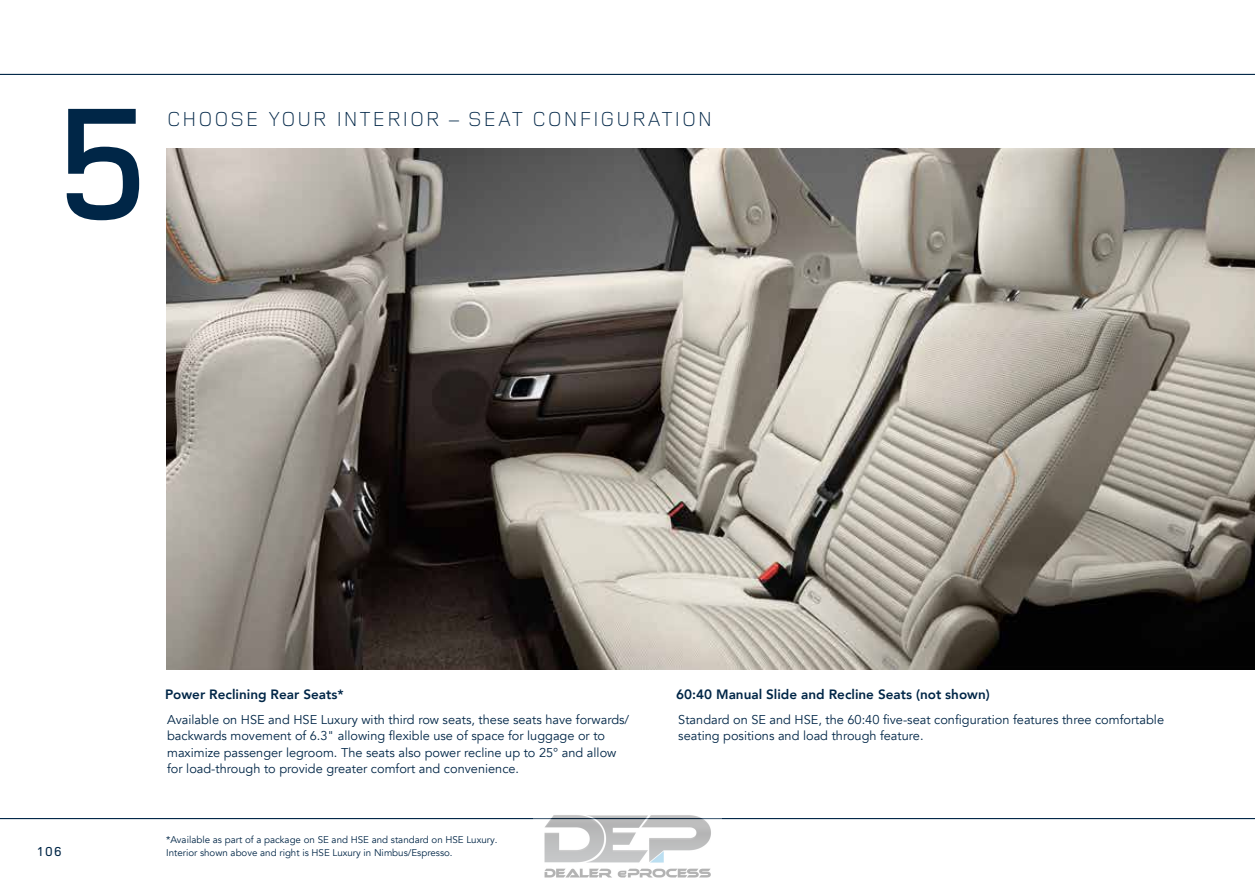
<style>
.page{position:relative;width:1255px;height:893px;background:#fff}
.page>*{position:absolute;margin:0;border:0;box-sizing:border-box;transform-origin:0 0}
.t1{font:600 165px "Land Rover Wide";color:#002647}
.t2{font:300 21px "Land Rover Wide";color:#002647}
.t3{font:800 13.5px "Avenir LT Com";color:#002647}
.t4{font:500 13.5px "Land Rover Wide";color:#002647}
.t5{font:12.75px/16.5px "Avenir LT Com";color:#002647}
.t6{font:9.75px/12.6px "Avenir LT Com";color:#002647}
</style>
<div class="page">
<hr style="left:0;top:74px;width:1254px;height:1px;background:#002647">
<hr style="left:0;top:818px;width:1254px;height:1px;background:#002647">
<img style="left:166px;top:149px;width:1088px;height:521px">
<img style="left:533px;top:815px;width:188px;height:63px">
<h1 class="t1" style="left:47px;top:50px;width:112px">5</h1>
<h2 class="t2" style="left:166px;top:105px;width:548px">CHOOSE YOUR INTERIOR – SEAT CONFIGURATION</h2>
<p class="t4" style="left:37px;top:842px;width:27px">106</p>
<p class="t3" style="left:165px;top:686px;width:180px">Power Reclining Rear Seats*</p>
<p class="t5" style="left:167px;top:711px;width:463px">Available on HSE and HSE Luxury with third row seats, these seats have forwards/ backwards movement of 6.3" allowing flexible use of space for luggage or to maximize passenger legroom. The seats also power recline up to 25° and allow for load-through to provide greater comfort and convenience.</p>
<p class="t6" style="left:166px;top:834px;width:333px">*Available as part of a package on SE and HSE and standard on HSE Luxury.<br>Interior shown above and right is HSE Luxury in Nimbus/Espresso.</p>
<p class="t3" style="left:676px;top:686px;width:315px">60:40 Manual Slide and Recline Seats (not shown)</p>
<p class="t5" style="left:678px;top:711px;width:487px">Standard on SE and HSE, the 60:40 five-seat configuration features three comfortable seating positions and load through feature.</p>
</div>
